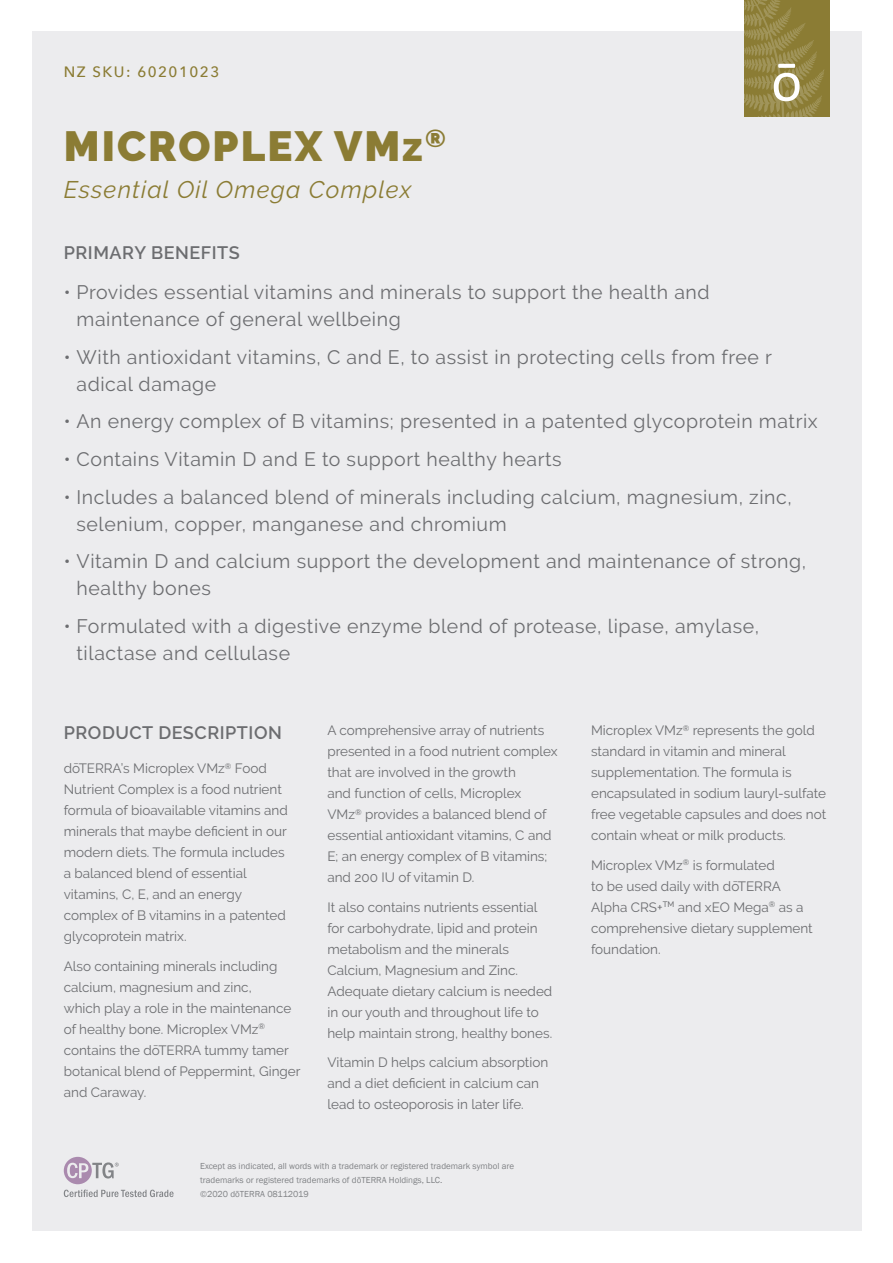
<style>
.page{position:relative;width:893px;height:1263px;background:#fff}
.page>*{position:absolute;margin:0;border:0;box-sizing:border-box;transform-origin:0 0}
.Product_Name{font:900 42px "Raleway";letter-spacing:.05em;color:#8b7c34}
.Botanical_Name{font:italic 24px "Raleway";letter-spacing:.05em;color:#8b7c34}
.t1{font:19.5px/27px "Raleway";letter-spacing:.03em;color:#6c6d70}
.SUB_HEADER{font:600 18px "Raleway";letter-spacing:.03em;color:#6c6d70}
.Tag_details{font:500 15px "Avenir Next";letter-spacing:.1em;color:#8b7c34}
.description{font:13.5px/21px "Raleway";color:#6c6d70}
.t2{font:9px/14.1px "Franklin Gothic";color:#808285}
</style>
<div class="page">
<div style="left:32px;top:32px;width:829px;height:1199px;background:#ececee"></div>
<div style="left:744px;top:0;width:85px;height:116px;background:#8b7c34"></div>
<svg style="left:744px;top:0;width:80px;height:116px"></svg>
<svg style="left:64px;top:1157px;width:110px;height:40px"></svg>
<p class="Tag_details" style="left:64px;top:59px;width:157px">NZ SKU: 60201023</p>
<p class="Product_Name" style="left:64px;top:122px;width:383px">MICROPLEX VMz<sup>®</sup></p>
<p class="Botanical_Name" style="left:64px;top:175px;width:349px">Essential Oil Omega Complex</p>
<p class="SUB_HEADER" style="left:64px;top:243px;width:178px">PRIMARY BENEFITS</p>
<p class="t1" style="left:77px;top:279px;width:635px;text-indent:-13px">• Provides essential vitamins and minerals to support the health and maintenance of general wellbeing</p>
<p class="t1" style="left:77px;top:343px;width:697px;text-indent:-13px">• With antioxidant vitamins, C and E, to assist in protecting cells from free r adical damage</p>
<p class="t1" style="left:64px;top:408px;width:755px">• An energy complex of B vitamins; presented in a patented glycoprotein matrix</p>
<p class="t1" style="left:64px;top:446px;width:499px">• Contains Vitamin D and E to support healthy hearts</p>
<p class="t1" style="left:77px;top:483px;width:717px;text-indent:-13px">• Includes a balanced blend of minerals including calcium, magnesium, zinc, selenium, copper, manganese and chromium</p>
<p class="t1" style="left:77px;top:548px;width:731px;text-indent:-13px">• Vitamin D and calcium support the development and maintenance of strong, healthy bones</p>
<p class="t1" style="left:77px;top:612px;width:684px;text-indent:-13px">• Formulated with a digestive enzyme blend of protease, lipase, amylase, tilactase and cellulase</p>
<p class="SUB_HEADER" style="left:64px;top:723px;width:220px">PRODUCT DESCRIPTION</p>
<p class="description" style="left:64px;top:758px;width:226px">dōTERRA’s Microplex VMz<sup>®</sup> Food<br>Nutrient Complex is a food nutrient formula of bioavailable vitamins and minerals that maybe deficient in our modern diets. The formula includes a balanced blend of essential vitamins, C, E, and an energy complex of B vitamins in a patented glycoprotein matrix.</p>
<p class="description" style="left:64px;top:955px;width:238px">Also containing minerals including calcium, magnesium and zinc,<br>which play a role in the maintenance of healthy bone. Microplex VMz<sup>® </sup>contains the dōTERRA tummy tamer botanical blend of Peppermint, Ginger and Caraway.</p>
<p class="description" style="left:327px;top:720px;width:232px">A comprehensive array of nutrients presented in a food nutrient complex that are involved in the growth<br>and function of cells, Microplex VMz<sup>®</sup> provides a balanced blend of essential antioxidant vitamins, C and E; an energy complex of B vitamins; and 200 IU of vitamin D.</p>
<p class="description" style="left:327px;top:896px;width:226px">It also contains nutrients essential for carbohydrate, lipid and protein metabolism and the minerals Calcium, Magnesium and Zinc.<br>Adequate dietary calcium is needed in our youth and throughout life to help maintain strong, healthy bones.</p>
<p class="description" style="left:327px;top:1052px;width:222px">Vitamin D helps calcium absorption and a diet deficient in calcium can lead to osteoporosis in later life.</p>
<p class="t2" style="left:200px;top:1159px;width:315px">Except as indicated, all words with a trademark or registered trademark symbol are trademarks or registered trademarks of dōTERRA Holdings, LLC.<br>©2020 dōTERRA 08112019</p>
<p class="description" style="left:591px;top:720px;width:237px">Microplex VMz<sup>®</sup> represents the gold standard in vitamin and mineral supplementation. The formula is encapsulated in sodium lauryl-sulfate free vegetable capsules and does not contain wheat or milk products.</p>
<p class="description" style="left:591px;top:854px;width:223px">Microplex VMz<sup>®</sup> is formulated<br>to be used daily with dōTERRA<br>Alpha CRS+<sup>TM</sup> and xEO Mega<sup>®</sup> as a comprehensive dietary supplement foundation.</p>
</div>
